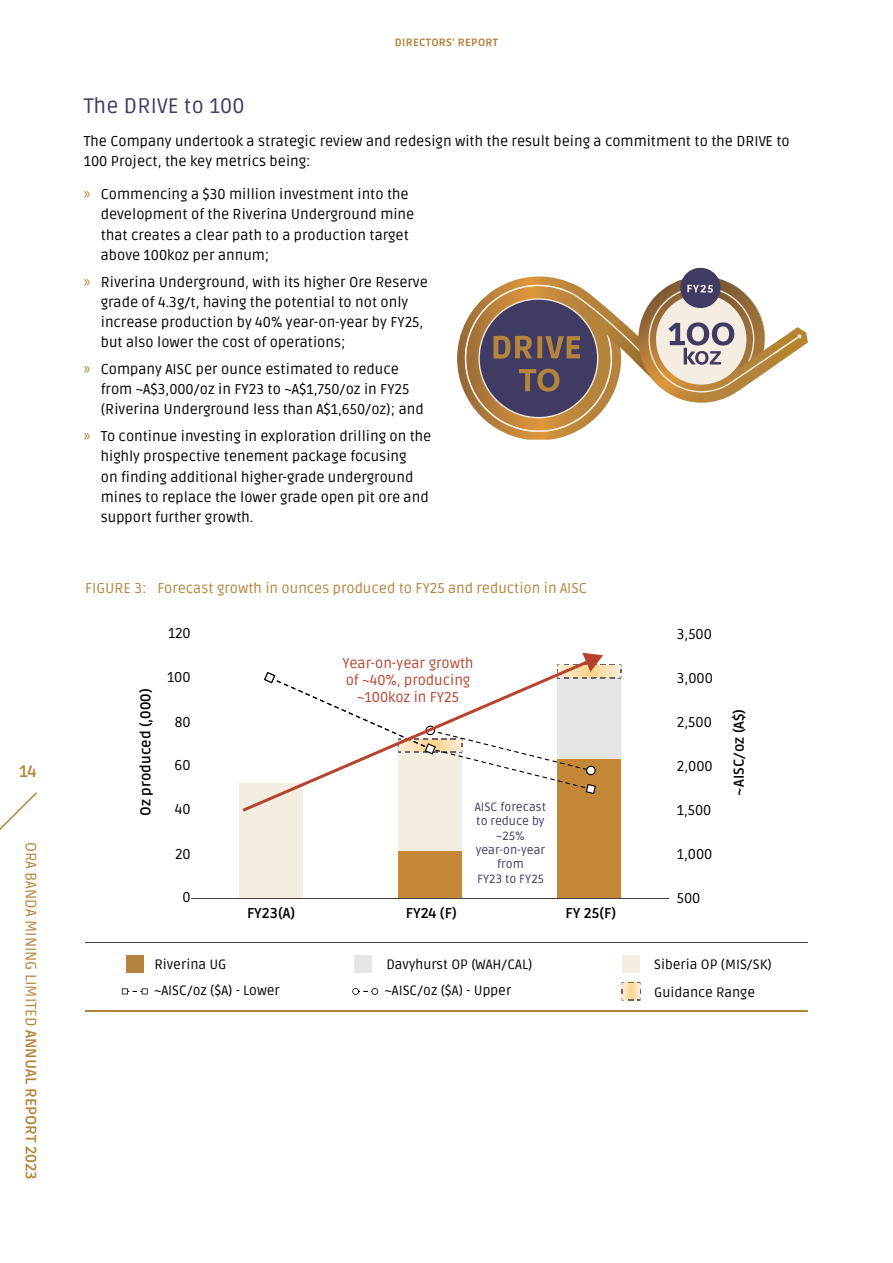
<style>
.page{position:relative;width:893px;height:1263px;background:#fff}
.page>*{position:absolute;margin:0;border:0;box-sizing:border-box;transform-origin:0 0}
.t1{font:21px "Ruda";letter-spacing:.01em;color:#3f3b62}
.t2{font:700 16.5px "Ruda";color:#b5843c}
.t3{font:15px "Ruda";color:#b5843c}
.t4{font:14.25px/20.2px "Ruda";color:#000}
.t5{font:14.25px "Ruda";color:#b5843c}
.t6{font:700 14.25px "Ruda";color:#000}
.t7{font:14.25px/17.1px "Ruda";color:#b7422d;text-align:center}
.t8{font:13.5px/25.8px "Ruda";color:#000}
.t9{font:12px/14.4px "Ruda";color:#3f3b62;text-align:center}
.t10{font:800 10.5px "Ruda";letter-spacing:.03em;color:#b5843c}
.s1{font-weight:700}
.s2{color:#b5843c}
</style>
<div class="page">
<svg style="left:0;top:792px;width:37px;height:38px"></svg>
<div style="left:398px;top:850px;width:64px;height:48px;background:#c48737"></div>
<div style="left:557px;top:758px;width:64px;height:140px;background:#c48737"></div>
<div style="left:239px;top:783px;width:64px;height:115px;background:#f4ede2"></div>
<div style="left:398px;top:752px;width:64px;height:98px;background:#f4ede2"></div>
<hr style="left:191px;top:898px;width:478px;height:1px;background:#414042">
<svg style="left:122px;top:988px;width:26px;height:6px"></svg>
<svg style="left:352px;top:988px;width:26px;height:7px"></svg>
<div style="left:126px;top:955px;width:18px;height:18px;background:#b5843c"></div>
<div style="left:354px;top:955px;width:18px;height:18px;background:#e7e6e6"></div>
<div style="left:622px;top:955px;width:18px;height:18px;background:#f4ede2"></div>
<hr style="left:85px;top:942px;width:723px;height:1px;background:#414042">
<hr style="left:85px;top:1010px;width:723px;height:2px;background:#b5843c">
<svg style="left:621px;top:981px;width:20px;height:20px"></svg>
<svg style="left:264px;top:653px;width:358px;height:141px"></svg>
<svg style="left:457px;top:268px;width:351px;height:172px"></svg>
<p class="t2" style="left:19px;top:760px;width:19px">14</p>
<p class="t3" style="left:41px;top:842px;width:339px;rotate:90deg">ORA BANDA MINING LIMITED <span class="s1">ANNUAL REPORT 2023</span></p>
<p class="t10" style="left:395px;top:35px;width:105px">DIRECTORS' REPORT</p>
<h1 class="t1" style="left:84px;top:91px;width:162px">The DRIVE to 100</h1>
<p class="t4" style="left:84px;top:130px;width:707px">The Company undertook a strategic review and redesign with the result being a commitment to the DRIVE to<br>100 Project, the key metrics being:</p>
<p class="t4" style="left:101px;top:183px;width:315px;text-indent:-17px"><span class="s2">»</span> Commencing a $30 million investment into the development of the Riverina Underground mine that creates a clear path to a production target above 100koz per annum;</p>
<p class="t4" style="left:101px;top:271px;width:328px;text-indent:-17px"><span class="s2">»</span> Riverina Underground, with its higher Ore Reserve grade of 4.3g/t, having the potential to not only increase production by 40% year-on-year by FY25, but also lower the cost of operations;</p>
<p class="t4" style="left:101px;top:358px;width:324px;text-indent:-17px"><span class="s2">»</span> Company AISC per ounce estimated to reduce from ~A$3,000/oz in FY23 to ~A$1,750/oz in FY25 (Riverina Underground less than A$1,650/oz); and</p>
<p class="t4" style="left:101px;top:425px;width:332px;text-indent:-17px"><span class="s2">»</span> To continue investing in exploration drilling on the highly prospective tenement package focusing<br>on finding additional higher-grade underground mines to replace the lower grade open pit ore and support further growth.</p>
<p class="t5" style="left:85px;top:578px;width:15px">Figure</p>
<p class="t5" style="left:135px;top:578px;width:454px">3: Forecast growth in ounces produced to FY25 and reduction in AISC</p>
<p class="t6" style="left:136px;top:816px;width:129px;rotate:-90deg">Oz produced (,000)</p>
<p class="t4" style="left:168px;top:622px;width:24px">120</p>
<p class="t4" style="left:167px;top:667px;width:25px">100</p>
<p class="t4" style="left:175px;top:711px;width:17px">80</p>
<p class="t4" style="left:175px;top:754px;width:18px">60</p>
<p class="t4" style="left:175px;top:799px;width:17px">40</p>
<p class="t4" style="left:175px;top:843px;width:17px">20</p>
<p class="t4" style="left:182px;top:886px;width:10px">0</p>
<p class="t7" style="left:343px;top:654px;width:133px">Year-on-year growth of ~40%, producing ~100koz in FY25</p>
<p class="t9" style="left:475px;top:799px;width:73px">AISC forecast to reduce by ~25% year-on-year from<br>FY23 to FY25</p>
<p class="t6" style="left:247px;top:903px;width:50px">FY23(A)</p>
<p class="t6" style="left:406px;top:903px;width:52px">FY24 (F)</p>
<p class="t6" style="left:566px;top:903px;width:52px">FY 25(F)</p>
<p class="t4" style="left:677px;top:623px;width:37px">3,500</p>
<p class="t4" style="left:677px;top:667px;width:38px">3,000</p>
<p class="t4" style="left:677px;top:711px;width:37px">2,500</p>
<p class="t4" style="left:677px;top:755px;width:37px">2,000</p>
<p class="t4" style="left:677px;top:799px;width:36px">1,500</p>
<p class="t4" style="left:677px;top:843px;width:37px">1,000</p>
<p class="t4" style="left:677px;top:887px;width:25px">500</p>
<p class="t6" style="left:729px;top:795px;width:88px;rotate:-90deg">~AISC/oz (A$)</p>
<p class="t8" style="left:385px;top:951px;width:149px">Davyhurst OP (WAH/CAL) ~AISC/oz ($A) - Upper</p>
<p class="t8" style="left:654px;top:951px;width:119px">Siberia OP (MIS/SK)</p>
<p class="t8" style="left:154px;top:951px;width:74px">Riverina UG</p>
<p class="t8" style="left:154px;top:977px;width:127px">~AISC/oz ($A) - Lower</p>
<p class="t8" style="left:654px;top:978px;width:102px">Guidance Range</p>
</div>
